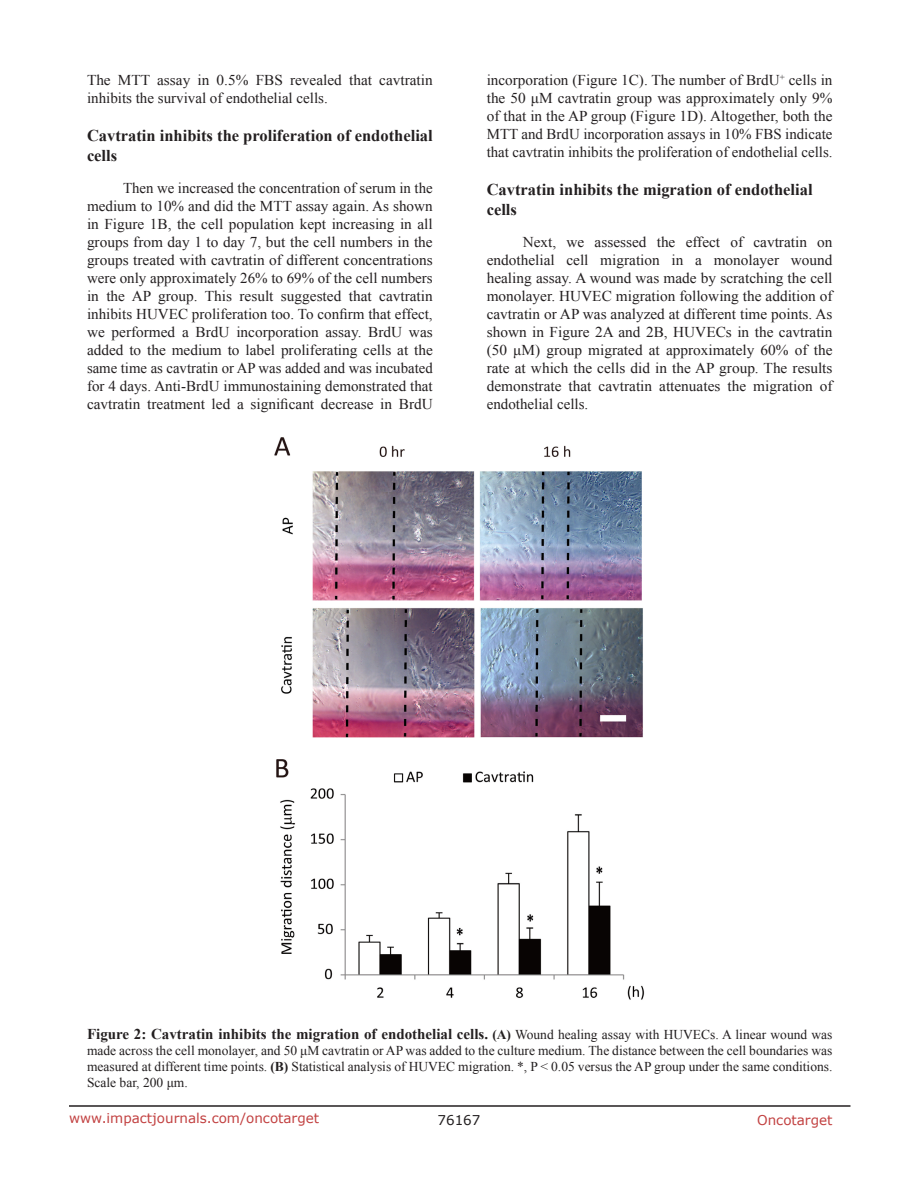
<style>
.page{position:relative;width:918px;height:1188px;background:#fff}
.page>*{position:absolute;margin:0;border:0;box-sizing:border-box;transform-origin:0 0}
.SubHeading{font:700 16.5px/19.8px "Times New Roman";color:#231f20}
.BodyText{font:15px/18px "Times New Roman";color:#231f20;text-align:justify}
.figuretext{font:700 15px "Times New Roman";color:#231f20}
.figuretext-2{font:13.5px/16.2px "Times New Roman";color:#231f20;text-align:justify}
.t1{font:13.5px "Verdana";color:#c24141}
.t2{font:13.5px "Verdana";color:#231f20}
.s1{font-size:13.5px}
.s2{font-weight:400;font-size:13.5px}
.s3{font-weight:700}
</style>
<div class="page">
<hr style="left:69px;top:1105px;width:781px;height:2px;background:#231f20">
<img style="left:274px;top:437px;width:371px;height:563px">
<p class="BodyText" style="left:87px;top:71px;width:347px">The MTT assay in 0.5% FBS revealed that cavtratin inhibits the survival of endothelial cells.</p>
<p class="SubHeading" style="left:87px;top:125px;width:347px">Cavtratin inhibits the proliferation of endothelial cells</p>
<p class="BodyText" style="left:87px;top:178px;width:347px;text-indent:36px">Then we increased the concentration of serum in the medium to 10% and did the MTT assay again. As shown in Figure 1B, the cell population kept increasing in all groups from day 1 to day 7, but the cell numbers in the groups treated with cavtratin of different concentrations were only approximately 26% to 69% of the cell numbers in the AP group. This result suggested that cavtratin inhibits HUVEC proliferation too. To confirm that effect, we performed a BrdU incorporation assay. BrdU was added to the medium to label proliferating cells at the same time as cavtratin or AP was added and was incubated for 4 days. Anti-BrdU immunostaining demonstrated that cavtratin treatment led a significant decrease in BrdU</p>
<p class="BodyText" style="left:487px;top:71px;width:347px">incorporation (Figure 1C). The number of BrdU<sup>+</sup> cells in the 50 μM cavtratin group was approximately only 9% of that in the AP group (Figure 1D). Altogether, both the MTT and BrdU incorporation assays in 10% FBS indicate that cavtratin inhibits the proliferation of endothelial cells.</p>
<p class="SubHeading" style="left:487px;top:179px;width:327px">Cavtratin inhibits the migration of endothelial cells</p>
<p class="BodyText" style="left:487px;top:232px;width:347px;text-indent:36px">Next, we assessed the effect of cavtratin on endothelial cell migration in a monolayer wound healing assay. A wound was made by scratching the cell monolayer. HUVEC migration following the addition of cavtratin or AP was analyzed at different time points. As shown in Figure 2A and 2B, HUVECs in the cavtratin (50 μM) group migrated at approximately 60% of the rate at which the cells did in the AP group. The results demonstrate that cavtratin attenuates the migration of endothelial cells.</p>
<p class="figuretext" style="left:87px;top:1023px;width:747px">Figure 2: Cavtratin inhibits the migration of endothelial cells. <span class="s1">(A)</span> <span class="s2">Wound healing assay with HUVECs. A linear wound was</span></p>
<p class="figuretext-2" style="left:87px;top:1042px;width:747px">made across the cell monolayer, and 50 μM cavtratin or AP was added to the culture medium. The distance between the cell boundaries was measured at different time points. <span class="s3">(B)</span> Statistical analysis of HUVEC migration. *, P &lt; 0.05 versus the AP group under the same conditions.<br>Scale bar, 200 μm.</p>
<p class="t1" style="left:69px;top:1109px;width:252px">www.impactjournals.com/oncotarget</p>
<p class="t2" style="left:438px;top:1111px;width:44px">76167</p>
<p class="t1" style="left:757px;top:1111px;width:77px">Oncotarget</p>
</div>
